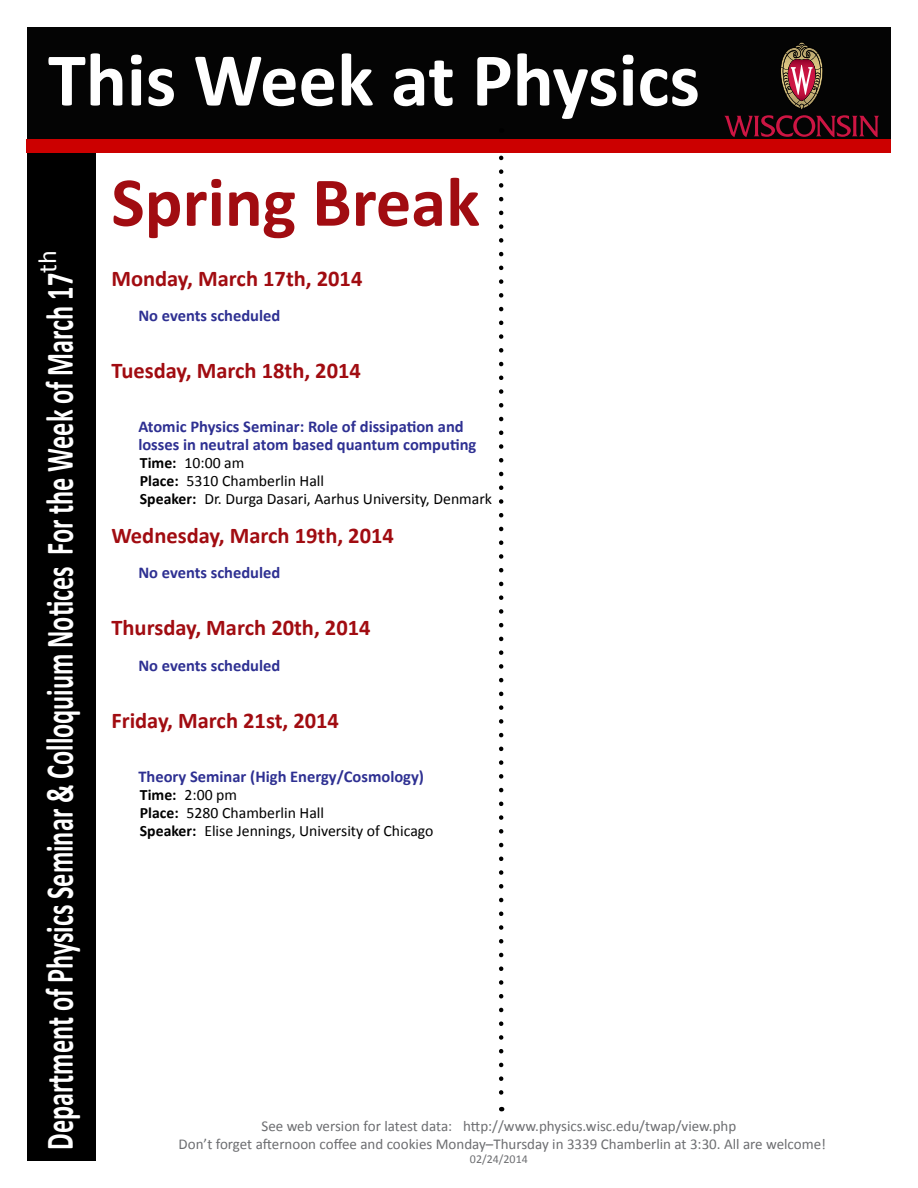
<style>
.page{position:relative;width:918px;height:1188px;background:#fff}
.page>*{position:absolute;margin:0;border:0;box-sizing:border-box;transform-origin:0 0}
.t1{font:700 76.5px "Calibri";color:#fff}
.t2{font:700 70.5px "Calibri";color:#a10c11}
.t3{font:700 39.3px "Calibri";color:#fff;scale:.67 1}
.t4{font:700 22.5px "Calibri";color:#a10c11}
.t5{font:700 16.5px/18px "Calibri";color:#2e3092}
.t6{font:15.75px/18px "Calibri";color:#000}
.t7{font:15px/18px "Calibri";color:#6d6e71;text-align:center}
.t8{font:12px "Calibri";color:#6d6e71}
.s1{font-weight:700}
</style>
<div class="page">
<div style="left:27px;top:27px;width:864px;height:119px;background:#040404"></div>
<svg style="left:724px;top:42px;width:155px;height:98px"></svg>
<div style="left:27px;top:139px;width:69px;height:1022px;background:#000"></div>
<svg style="left:499px;top:155px;width:4px;height:956px"></svg>
<div style="left:27px;top:140px;width:864px;height:13px;background:#c00"></div>
<h1 class="t1" style="left:48px;top:31px;width:654px">This Week at Physics</h1>
<h3 class="t3" style="left:35px;top:1150px;width:1344px;rotate:-90deg">Department of Physics Seminar &amp; Colloquium Notices For the Week of March 17<sup>th</sup></h3>
<h2 class="t2" style="left:111px;top:157px;width:370px">Spring Break</h2>
<h3 class="t4" style="left:111px;top:264px;width:253px">Monday, March 17th, 2014</h3>
<p class="t5" style="left:138px;top:307px;width:143px">No events scheduled</p>
<h3 class="t4" style="left:111px;top:356px;width:251px">Tuesday, March 18th, 2014</h3>
<p class="t5" style="left:138px;top:417px;width:340px">Atomic Physics Seminar: Role of dissipation and losses in neutral atom based quantum computing</p>
<p class="t6" style="left:140px;top:454px;width:354px"><span class="s1">Time:</span> 10:00 am<br><span class="s1">Place:</span> 5310 Chamberlin Hall<br><span class="s1">Speaker:</span> Dr. Durga Dasari, Aarhus University, Denmark</p>
<h3 class="t4" style="left:111px;top:521px;width:284px">Wednesday, March 19th, 2014</h3>
<p class="t5" style="left:138px;top:564px;width:143px">No events scheduled</p>
<h3 class="t4" style="left:111px;top:613px;width:261px">Thursday, March 20th, 2014</h3>
<p class="t5" style="left:138px;top:657px;width:143px">No events scheduled</p>
<h3 class="t4" style="left:111px;top:706px;width:229px">Friday, March 21st, 2014</h3>
<p class="t5" style="left:138px;top:767px;width:287px">Theory Seminar (High Energy/Cosmology)</p>
<p class="t6" style="left:140px;top:785px;width:295px"><span class="s1">Time:</span> 2:00 pm<br><span class="s1">Place:</span> 5280 Chamberlin Hall<br><span class="s1">Speaker:</span> Elise Jennings, University of Chicago</p>
<p class="t7" style="left:179px;top:1117px;width:649px">See web version for latest data: http://www.physics.wisc.edu/twap/view.php<br>Don’t forget afternoon coffee and cookies Monday–Thursday in 3339 Chamberlin at 3:30. All are welcome!</p>
<p class="t8" style="left:470px;top:1152px;width:59px">02/24/2014</p>
</div>
